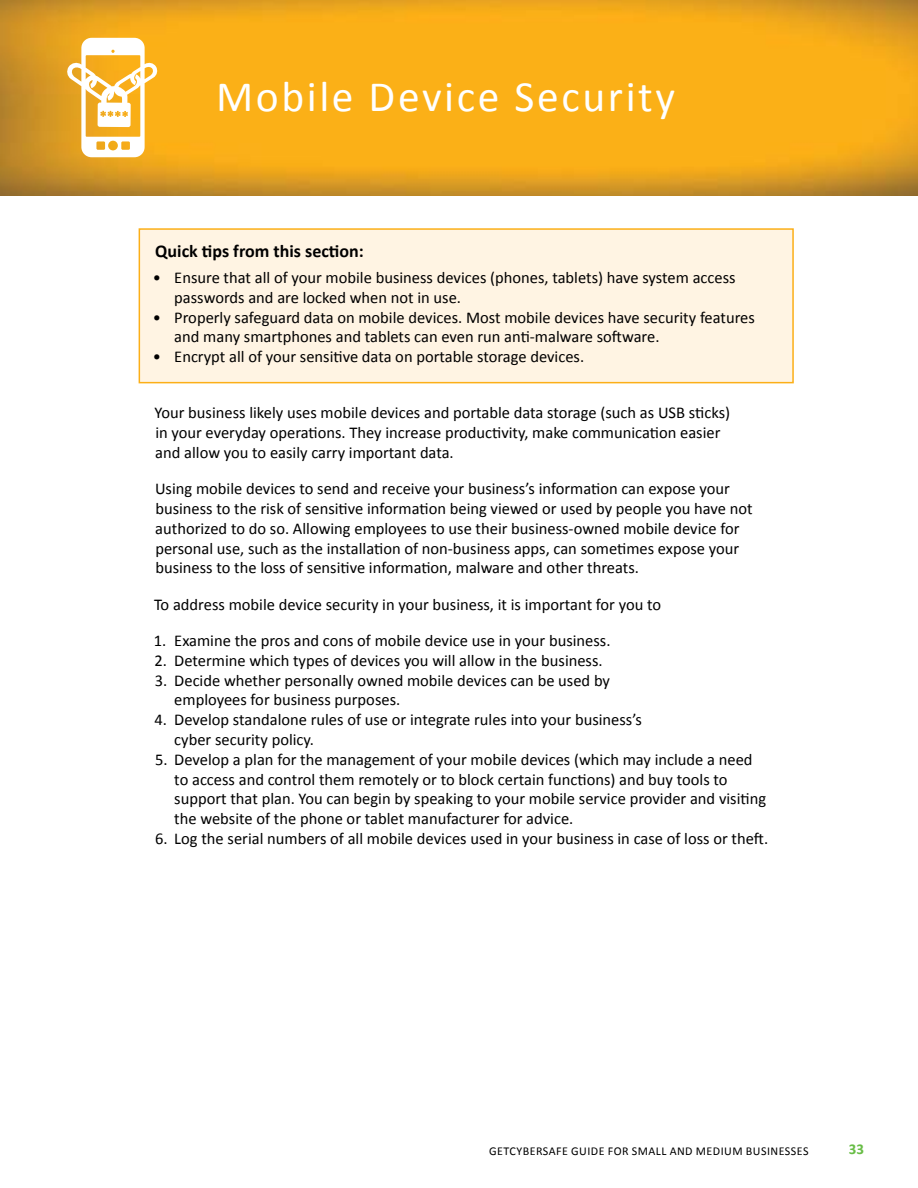
<style>
.page{position:relative;width:918px;height:1188px;background:#fff}
.page>*{position:absolute;margin:0;border:0;box-sizing:border-box;transform-origin:0 0}
.t1{font:43.5px "Calibri";letter-spacing:.06em;color:#fff}
.t2{font:700 18px "Calibri";color:#000}
.t3{font:16.5px/19.8px "Calibri";color:#000}
.t4{font:700 15px "Calibri";color:#68bd46}
.t5{font:12px "Calibri";letter-spacing:.04em;color:#000}
</style>
<div class="page">
<div style="left:139px;top:228px;width:655px;height:155px;background:#fff4e3;border:2px solid #fcaf17"></div>
<img style="left:0;top:0;width:918px;height:196px">
<svg style="left:66px;top:38px;width:92px;height:119px"></svg>
<h1 class="t1" style="left:216px;top:69px;width:461px">Mobile Device Security</h1>
<p class="t2" style="left:155px;top:239px;width:210px">Quick tips from this section:</p>
<p class="t3" style="left:174px;top:268px;width:563px;text-indent:-21px">• Ensure that all of your mobile business devices (phones, tablets) have system access passwords and are locked when not in use.</p>
<p class="t3" style="left:174px;top:307px;width:582px;text-indent:-21px">• Properly safeguard data on mobile devices. Most mobile devices have security features and many smartphones and tablets can even run anti-malware software.</p>
<p class="t3" style="left:153px;top:347px;width:433px">• Encrypt all of your sensitive data on portable storage devices.</p>
<p class="t3" style="left:155px;top:403px;width:577px">Your business likely uses mobile devices and portable data storage (such as USB sticks) in your everyday operations. They increase productivity, make communication easier and allow you to easily carry important data.</p>
<p class="t3" style="left:155px;top:479px;width:599px">Using mobile devices to send and receive your business’s information can expose your business to the risk of sensitive information being viewed or used by people you have not authorized to do so. Allowing employees to use their business-owned mobile device for personal use, such as the installation of non-business apps, can sometimes expose your business to the loss of sensitive information, malware and other threats.</p>
<p class="t3" style="left:154px;top:594px;width:509px">To address mobile device security in your business, it is important for you to</p>
<p class="t3" style="left:154px;top:631px;width:458px">1. Examine the pros and cons of mobile device use in your business.</p>
<p class="t3" style="left:154px;top:651px;width:450px">2. Determine which types of devices you will allow in the business.</p>
<p class="t3" style="left:174px;top:670px;width:437px;text-indent:-19px">3. Decide whether personally owned mobile devices can be used by employees for business purposes.</p>
<p class="t3" style="left:174px;top:710px;width:469px;text-indent:-20px">4. Develop standalone rules of use or integrate rules into your business’s cyber security policy.</p>
<p class="t3" style="left:174px;top:750px;width:593px;text-indent:-19px">5. Develop a plan for the management of your mobile devices (which may include a need to access and control them remotely or to block certain functions) and buy tools to support that plan. You can begin by speaking to your mobile service provider and visiting the website of the phone or tablet manufacturer for advice.</p>
<p class="t3" style="left:155px;top:829px;width:615px">6. Log the serial numbers of all mobile devices used in your business in case of loss or theft.</p>
<p class="t5" style="left:489px;top:1143px;width:320px">GetCyberSafe Guide for Small and M edium Businesses</p>
<p class="t4" style="left:849px;top:1139px;width:17px">33</p>
</div>
